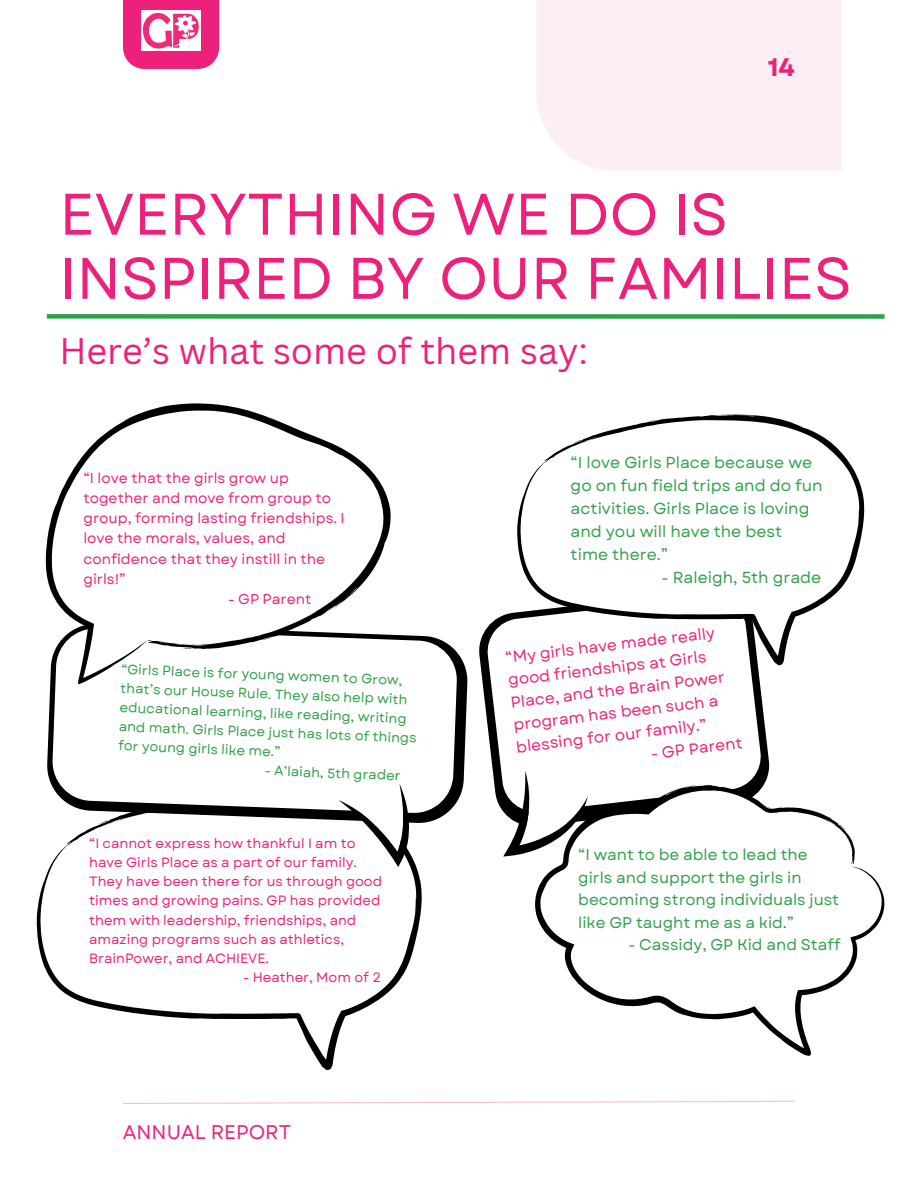
<style>
.page{position:relative;width:918px;height:1188px;background:#fff}
.page>*{position:absolute;margin:0;border:0;box-sizing:border-box;transform-origin:0 0}
.t1{font:58.5px/64.2px "Garet";color:#ed217c}
.t2{font:36px "Canva Sans";color:#ed217c}
.t3{font:700 25.35px "Garet";color:#ed217c}
.t4{font:19.8px "Garet";color:#ed217c}
.t5{font:15.9px/23.1px "Garet";color:#2fa04a}
.t6{font:15.75px/22.5px "Garet";color:#ed217c}
.t7{font:15.6px/22.5px "Garet";color:#2fa04a}
.t8{font:14.25px/20.2px "Garet";color:#ed217c}
.t9{font:13.5px/19px "Garet";color:#ed217c}
.t10{font:13.5px/19px "Garet";color:#2fa04a}
</style>
<div class="page">
<div style="left:123px;top:0;width:96px;height:69px;background:#ed217c"></div>
<svg style="left:123px;top:1101px;width:672px;height:3px"></svg>
<svg style="left:37px;top:824px;width:385px;height:246px"></svg>
<svg style="left:479px;top:629px;width:291px;height:156px"></svg>
<svg style="left:486px;top:612px;width:277px;height:199px"></svg>
<svg style="left:503px;top:771px;width:85px;height:86px"></svg>
<svg style="left:535px;top:785px;width:350px;height:271px"></svg>
<svg style="left:47px;top:654px;width:421px;height:170px"></svg>
<svg style="left:52px;top:634px;width:406px;height:180px"></svg>
<svg style="left:338px;top:784px;width:71px;height:83px"></svg>
<svg style="left:46px;top:403px;width:345px;height:281px"></svg>
<svg style="left:517px;top:415px;width:347px;height:250px"></svg>
<div style="left:536px;top:0;width:306px;height:171px;background:#fdedf4"></div>
<img style="left:141px;top:11px;width:60px;height:39px">
<div style="left:47px;top:314px;width:838px;height:5px;background:#2fa04a"></div>
<p class="t3" style="left:768px;top:49px;width:29px">14</p>
<h1 class="t1" style="left:59px;top:182px;width:794px">EVERYTHING WE DO IS<br>INSPIRED BY OUR FAMILIES</h1>
<p class="t2" style="left:59px;top:325px;width:530px">Here’s what some of them say:</p>
<h2 class="t8" style="left:83px;top:467px;width:263px">“I love that the girls grow up together and move from group to group, forming lasting friendships. I love the morals, values, and confidence that they instill in the girls!”</h2>
<p class="t8" style="left:228px;top:589px;width:85px">- GP Parent</p>
<p class="t10" style="left:121px;top:660px;width:299px;rotate:2deg">“Girls Place is for young women to Grow, that’s our House Rule. They also help with educational learning, like reading, writing and math. Girls Place just has lots of things for young girls like me.”</p>
<p class="t10" style="left:265px;top:761px;width:138px;rotate:2deg">- A’laiah, 5th grader</p>
<p class="t9" style="left:89px;top:834px;width:294px">“I cannot express how thankful I am to have Girls Place as a part of our family.<br>They have been there for us through good times and growing pains. GP has provided them with leadership, friendships, and amazing programs such as athletics, BrainPower, and ACHIEVE.</p>
<p class="t9" style="left:243px;top:968px;width:139px">- Heather, Mom of 2</p>
<p class="t4" style="left:123px;top:1118px;width:170px">ANNUAL REPORT</p>
<p class="t5" style="left:571px;top:451px;width:254px">“I love Girls Place because we go on fun field trips and do fun activities. Girls Place is loving and you will have the best time there.”</p>
<p class="t5" style="left:661px;top:566px;width:161px">- Raleigh, 5th grade</p>
<p class="t6" style="left:504px;top:647px;width:217px;rotate:-7deg">“My girls have made really good friendships at Girls<br>Place, and the Brain Power program has been such a blessing for our family.”</p>
<p class="t6" style="left:650px;top:743px;width:94px;rotate:-7deg">- GP Parent</p>
<p class="t7" style="left:578px;top:844px;width:262px">“I want to be able to lead the girls and support the girls in becoming strong individuals just like GP taught me as a kid.”</p>
<p class="t7" style="left:628px;top:934px;width:214px">- Cassidy, GP Kid and Staff</p>
</div>
